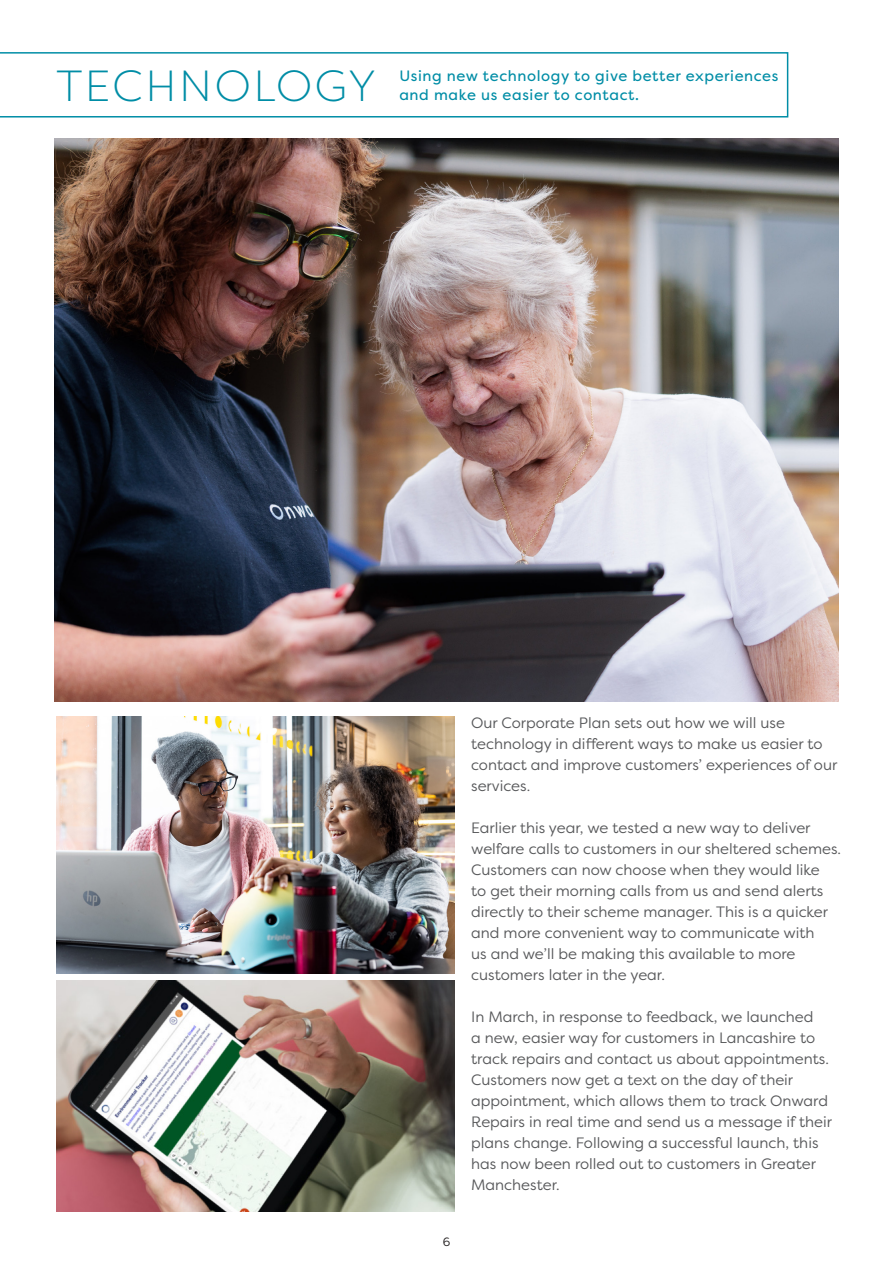
<style>
.page{position:relative;width:893px;height:1263px;background:#fff}
.page>*{position:absolute;margin:0;border:0;box-sizing:border-box;transform-origin:0 0}
.t1{font:300 43.5px "Filson Pro";letter-spacing:.06em;color:#008da6}
.t2{font:15px/21px "Filson Pro";color:#57585a}
.t3{font:15px/19.5px "Filson Pro";letter-spacing:.04em;color:#008da6}
.t4{font:12px "Filson Pro";color:#231f20}
</style>
<div class="page">
<svg style="left:0;top:52px;width:788px;height:66px"></svg>
<img style="left:56px;top:716px;width:398px;height:257px">
<img style="left:56px;top:980px;width:398px;height:231px">
<img style="left:54px;top:138px;width:785px;height:563px">
<p class="t1" style="left:56px;top:58px;width:321px">TECHNOLOGY</p>
<p class="t3" style="left:399px;top:65px;width:380px">Using new technology to give better experiences and make us easier to contact.</p>
<p class="t4" style="left:443px;top:1234px;width:9px">6</p>
<p class="t2" style="left:471px;top:712px;width:368px">Our Corporate Plan sets out how we will use technology in different ways to make us easier to contact and improve customers’ experiences of our services.</p>
<p class="t2" style="left:471px;top:817px;width:371px">Earlier this year, we tested a new way to deliver welfare calls to customers in our sheltered schemes.<br>Customers can now choose when they would like<br>to get their morning calls from us and send alerts directly to their scheme manager. This is a quicker and more convenient way to communicate with<br>us and we’ll be making this available to more customers later in the year.</p>
<p class="t2" style="left:471px;top:1006px;width:362px">In March, in response to feedback, we launched<br>a new, easier way for customers in Lancashire to track repairs and contact us about appointments.<br>Customers now get a text on the day of their appointment, which allows them to track Onward Repairs in real time and send us a message if their plans change. Following a successful launch, this has now been rolled out to customers in Greater Manchester.</p>
</div>
